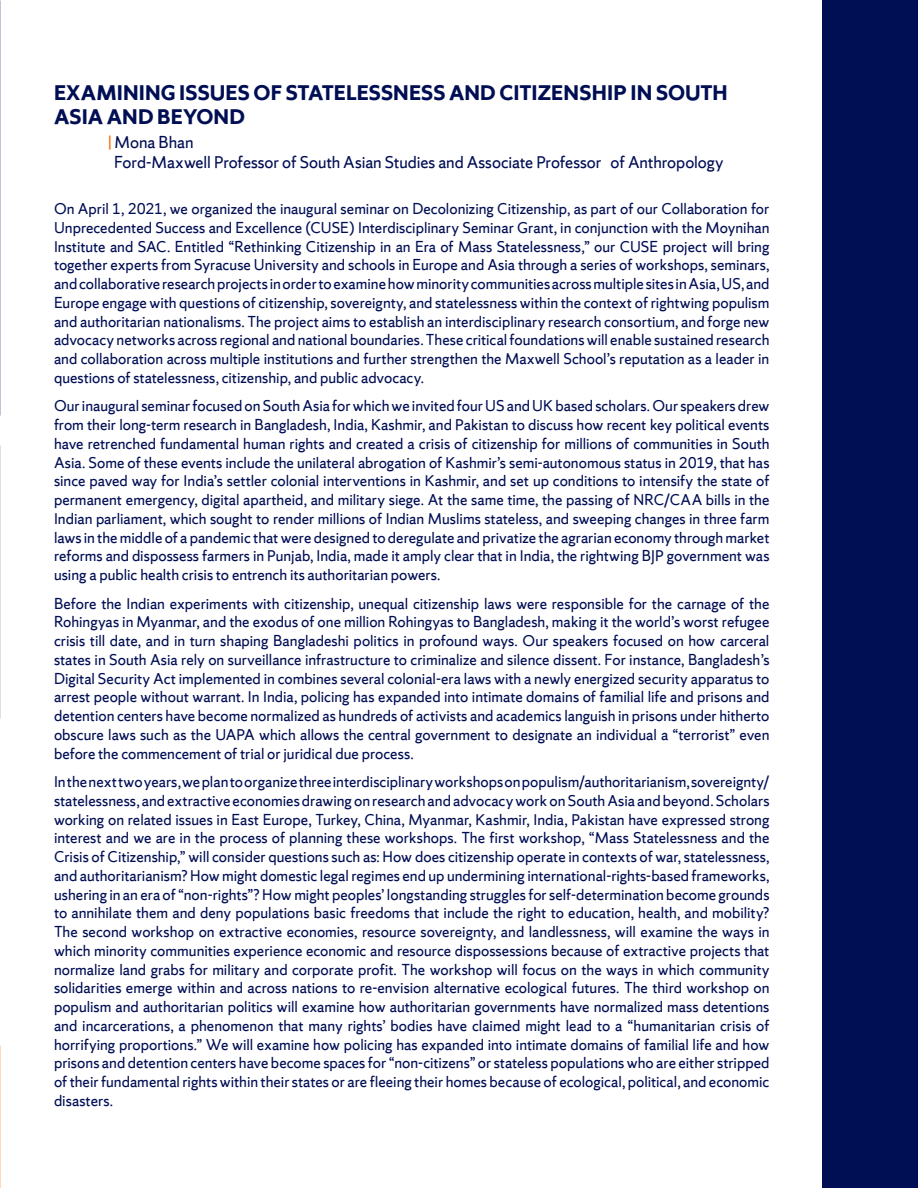
<style>
.page{position:relative;width:918px;height:1188px;background:#fff}
.page>*{position:absolute;margin:0;border:0;box-sizing:border-box;transform-origin:0 0}
.Heading_1{font:700 22.5px/24px "Sherman Sans";letter-spacing:.005em;color:#000e54}
.Heading_2{font:18px "Sherman Sans";letter-spacing:-.005em;color:#000e54}
.Body_Text{font:16.5px/18.8px "Sherman Sans";color:#000e54;text-align:justify}
.s1{font-size:16.5px;color:#f76900}
</style>
<div class="page">
<div style="left:822px;top:0;width:96px;height:1188px;background:#000e54"></div>
<h1 class="Heading_1" style="left:54px;top:80px;width:675px">EXAMINING ISSUES OF STATELESSNESS AND CITIZENSHIP IN SOUTH<br>ASIA AND BEYOND</h1>
<h2 class="Heading_2" style="left:108px;top:132px;width:87px"><span class="s1">|</span> Mona Bhan</h2>
<h2 class="Heading_2" style="left:114px;top:151px;width:611px">Ford-Maxwell Professor of South Asian Studies and Associate Professor of Anthropology</h2>
<p class="Body_Text" style="left:54px;top:199px;width:717px">On April 1, 2021, we organized the inaugural seminar on Decolonizing Citizenship, as part of our Collaboration for Unprecedented Success and Excellence (CUSE) Interdisciplinary Seminar Grant, in conjunction with the Moynihan Institute and SAC. Entitled “Rethinking Citizenship in an Era of Mass Statelessness,” our CUSE project will bring together experts from Syracuse University and schools in Europe and Asia through a series of workshops, seminars, and collaborative research projects in order to examine how minority communities across multiple sites in Asia, US, and Europe engage with questions of citizenship, sovereignty, and statelessness within the context of rightwing populism and authoritarian nationalisms. The project aims to establish an interdisciplinary research consortium, and forge new advocacy networks across regional and national boundaries. These critical foundations will enable sustained research and collaboration across multiple institutions and further strengthen the Maxwell School’s reputation as a leader in questions of statelessness, citizenship, and public advocacy.</p>
<p class="Body_Text" style="left:54px;top:397px;width:717px">Our inaugural seminar focused on South Asia for which we invited four US and UK based scholars. Our speakers drew from their long-term research in Bangladesh, India, Kashmir, and Pakistan to discuss how recent key political events have retrenched fundamental human rights and created a crisis of citizenship for millions of communities in South Asia. Some of these events include the unilateral abrogation of Kashmir’s semi-autonomous status in 2019, that has since paved way for India’s settler colonial interventions in Kashmir, and set up conditions to intensify the state of permanent emergency, digital apartheid, and military siege. At the same time, the passing of NRC/CAA bills in the Indian parliament, which sought to render millions of Indian Muslims stateless, and sweeping changes in three farm laws in the middle of a pandemic that were designed to deregulate and privatize the agrarian economy through market reforms and dispossess farmers in Punjab, India, made it amply clear that in India, the rightwing BJP government was using a public health crisis to entrench its authoritarian powers.</p>
<p class="Body_Text" style="left:54px;top:594px;width:717px">Before the Indian experiments with citizenship, unequal citizenship laws were responsible for the carnage of the Rohingyas in Myanmar, and the exodus of one million Rohingyas to Bangladesh, making it the world’s worst refugee crisis till date, and in turn shaping Bangladeshi politics in profound ways. Our speakers focused on how carceral states in South Asia rely on surveillance infrastructure to criminalize and silence dissent. For instance, Bangladesh’s Digital Security Act implemented in combines several colonial-era laws with a newly energized security apparatus to arrest people without warrant. In India, policing has expanded into intimate domains of familial life and prisons and detention centers have become normalized as hundreds of activists and academics languish in prisons under hitherto obscure laws such as the UAPA which allows the central government to designate an individual a “terrorist” even before the commencement of trial or juridical due process.</p>
<p class="Body_Text" style="left:54px;top:772px;width:717px">In the next two years, we plan to organize three interdisciplinary workshops on populism/authoritarianism, sovereignty/ statelessness, and extractive economies drawing on research and advocacy work on South Asia and beyond. Scholars working on related issues in East Europe, Turkey, China, Myanmar, Kashmir, India, Pakistan have expressed strong interest and we are in the process of planning these workshops. The first workshop, “Mass Statelessness and the Crisis of Citizenship,” will consider questions such as: How does citizenship operate in contexts of war, statelessness, and authoritarianism? How might domestic legal regimes end up undermining international-rights-based frameworks, ushering in an era of “non-rights”? How might peoples’ longstanding struggles for self-determination become grounds to annihilate them and deny populations basic freedoms that include the right to education, health, and mobility?<br>The second workshop on extractive economies, resource sovereignty, and landlessness, will examine the ways in which minority communities experience economic and resource dispossessions because of extractive projects that normalize land grabs for military and corporate profit. The workshop will focus on the ways in which community solidarities emerge within and across nations to re-envision alternative ecological futures. The third workshop on populism and authoritarian politics will examine how authoritarian governments have normalized mass detentions and incarcerations, a phenomenon that many rights’ bodies have claimed might lead to a “humanitarian crisis of horrifying proportions.” We will examine how policing has expanded into intimate domains of familial life and how prisons and detention centers have become spaces for “non-citizens” or stateless populations who are either stripped of their fundamental rights within their states or are fleeing their homes because of ecological, political, and economic disasters.</p>
</div>
